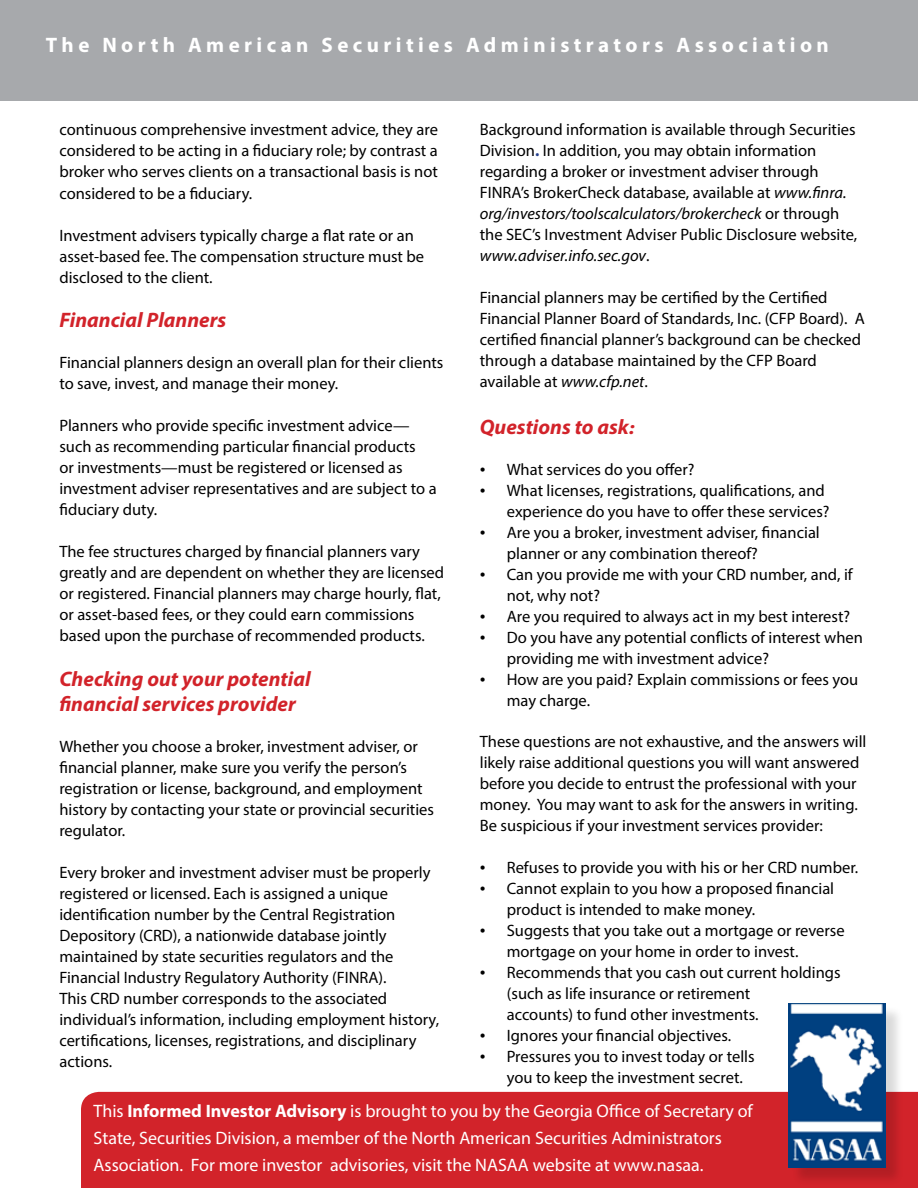
<style>
.page{position:relative;width:918px;height:1188px;background:#fff}
.page>*{position:absolute;margin:0;border:0;box-sizing:border-box;transform-origin:0 0}
.t1{font:italic 700 21px/25.2px "Myriad Pro";color:#d2232a}
.t2{font:700 21px "Myriad Pro";letter-spacing:.21em;color:#fff}
.t3{font:18px/27px "Myriad Pro";color:#fff}
.t4{font:16.5px/21px "Myriad Pro";color:#000}
.s1{font-weight:700;color:#25408f}
.s2{font-style:italic}
.s3{font-size:18.3px}
.s4{font-family:"Times New Roman"}
.s5{font-weight:700}
</style>
<div class="page">
<div style="left:81px;top:1092px;width:837px;height:96px;background:#d2232a"></div>
<div style="left:791px;top:1006px;width:113px;height:180px;background:#000;opacity:.15"></div>
<img style="left:789px;top:1003px;width:96px;height:165px">
<div style="left:0;top:0;width:918px;height:100px;background:#a7a9ac"></div>
<p class="t2" style="left:46px;top:31px;width:784px">The North American Securities Administrators Association</p>
<p class="t4" style="left:480px;top:119px;width:379px">Background information is available through Securities Division<span class="s1">.</span> In addition, you may obtain information regarding a broker or investment adviser through FINRA’s BrokerCheck database, available at <span class="s2">www.finra. org/investors/toolscalculators/brokercheck</span> or through the SEC’s Investment Adviser Public Disclosure website, <span class="s2">www.adviser.info.sec.gov</span>.</p>
<p class="t4" style="left:480px;top:287px;width:387px">Financial planners may be certified by the Certified Financial Planner Board of Standards, Inc. (CFP Board). A certified financial planner’s background can be checked through a database maintained by the CFP Board available at <span class="s2">www.cfp.net</span>.</p>
<p class="t1" style="left:480px;top:414px;width:156px">Questions to ask<span class="s3">:</span></p>
<p class="t4" style="left:480px;top:459px;width:216px"><span class="s4">•</span> What services do you offer?</p>
<p class="t4" style="left:480px;top:480px;width:351px;text-align:right"><span class="s4">•</span> What licenses, registrations, qualifications, and experience do you have to offer these services?</p>
<p class="t4" style="left:507px;top:522px;width:315px;text-indent:-27px"><span class="s4">•</span> Are you a broker, investment adviser, financial planner or any combination thereof?</p>
<p class="t4" style="left:507px;top:564px;width:347px;text-indent:-27px"><span class="s4">•</span> Can you provide me with your CRD number, and, if not, why not?</p>
<p class="t4" style="left:480px;top:606px;width:372px"><span class="s4">•</span> Are you required to always act in my best interest?</p>
<p class="t4" style="left:507px;top:627px;width:358px;text-indent:-27px"><span class="s4">•</span> Do you have any potential conflicts of interest when providing me with investment advice?</p>
<p class="t4" style="left:507px;top:669px;width:353px;text-indent:-27px"><span class="s4">•</span> How are you paid? Explain commissions or fees you may charge.</p>
<p class="t4" style="left:480px;top:731px;width:388px">These questions are not exhaustive, and the answers will likely raise additional questions you will want answered before you decide to entrust the professional with your money. You may want to ask for the answers in writing.<br>Be suspicious if your investment services provider:</p>
<p class="t4" style="left:480px;top:857px;width:380px"><span class="s4">•</span> Refuses to provide you with his or her CRD number.</p>
<p class="t4" style="left:507px;top:878px;width:329px;text-indent:-27px"><span class="s4">•</span> Cannot explain to you how a proposed financial product is intended to make money.</p>
<p class="t4" style="left:507px;top:920px;width:339px;text-indent:-27px"><span class="s4">•</span> Suggests that you take out a mortgage or reverse mortgage on your home in order to invest.</p>
<p class="t4" style="left:507px;top:962px;width:335px;text-indent:-27px"><span class="s4">•</span> Recommends that you cash out current holdings (such as life insurance or retirement<br>accounts) to fund other investments.</p>
<p class="t4" style="left:480px;top:1025px;width:253px"><span class="s4">•</span> Ignores your financial objectives.</p>
<p class="t4" style="left:507px;top:1046px;width:249px;text-indent:-27px"><span class="s4">•</span> Pressures you to invest today or tells you to keep the investment secret.</p>
<p class="t4" style="left:59px;top:119px;width:380px;text-align:justify">continuous comprehensive investment advice, they are considered to be acting in a fiduciary role; by contrast a broker who serves clients on a transactional basis is not considered to be a fiduciary.</p>
<p class="t4" style="left:59px;top:224px;width:366px">Investment advisers typically charge a flat rate or an asset-based fee. The compensation structure must be disclosed to the client.</p>
<p class="t1" style="left:59px;top:307px;width:168px">Financial Planners</p>
<p class="t4" style="left:59px;top:352px;width:386px">Financial planners design an overall plan for their clients to save, invest, and manage their money.</p>
<p class="t4" style="left:59px;top:415px;width:379px">Planners who provide specific investment advice— such as recommending particular financial products<br>or investments—must be registered or licensed as investment adviser representatives and are subject to a fiduciary duty.</p>
<p class="t4" style="left:59px;top:541px;width:386px">The fee structures charged by financial planners vary greatly and are dependent on whether they are licensed or registered. Financial planners may charge hourly, flat, or asset-based fees, or they could earn commissions based upon the purchase of recommended products.</p>
<p class="t1" style="left:59px;top:666px;width:253px">Checking out your potential financial services provider</p>
<p class="t4" style="left:59px;top:736px;width:376px">Whether you choose a broker, investment adviser, or financial planner, make sure you verify the person’s registration or license, background, and employment history by contacting your state or provincial securities regulator.</p>
<p class="t4" style="left:59px;top:862px;width:381px">Every broker and investment adviser must be properly registered or licensed. Each is assigned a unique identification number by the Central Registration Depository (CRD), a nationwide database jointly maintained by state securities regulators and the Financial Industry Regulatory Authority (FINRA).<br>This CRD number corresponds to the associated individual’s information, including employment history, certifications, licenses, registrations, and disciplinary actions.</p>
<p class="t3" style="left:94px;top:1097px;width:661px">This <span class="s5">Informed Investor Advisory</span> is brought to you by the Georgia Office of Secretary of<br>State, Securities Division, a member of the North American Securities Administrators<br>Association. For more investor advisories, visit the NASAA website at www.nasaa.</p>
</div>
